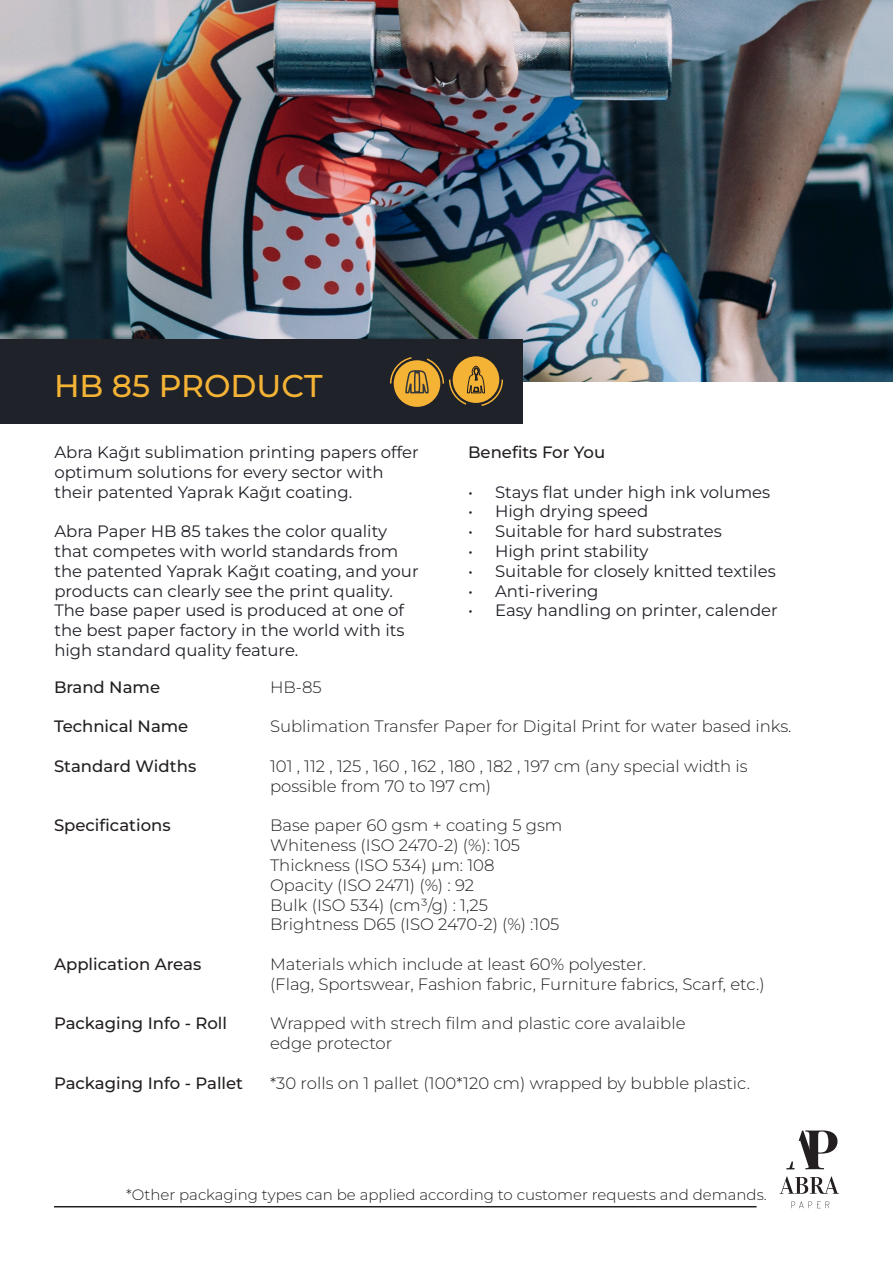
<style>
.page{position:relative;width:893px;height:1263px;background:#fff}
.page>*{position:absolute;margin:0;border:0;box-sizing:border-box;transform-origin:0 0}
.t1{font:500 31.5px "Montserrat";color:#f4b335}
.t2{font:16.5px/19.8px "Montserrat";color:#202229}
.t3{font:300 16.5px/19.8px "Montserrat";color:#231f20}
.t4{font:500 16.5px "Montserrat";color:#231f20}
.t5{font:300 15px "Montserrat";color:#231f20}
</style>
<div class="page">
<img style="left:1px;top:0;width:892px;height:382px">
<img style="left:0;top:0;width:1px;height:382px">
<div style="left:0;top:339px;width:523px;height:85px;background:#202229"></div>
<svg style="left:780px;top:1176px;width:59px;height:18px"></svg>
<svg style="left:791px;top:1201px;width:38px;height:7px"></svg>
<svg style="left:786px;top:1130px;width:51px;height:39px"></svg>
<hr style="left:54px;top:1206px;width:702px;height:1px;background:#231f20">
<svg style="left:390px;top:356px;width:113px;height:51px"></svg>
<p class="t1" style="left:54px;top:365px;width:270px">HB 85 PRODUCT</p>
<p class="t4" style="left:468px;top:441px;width:139px">Benefits For You</p>
<p class="t2" style="left:468px;top:481px;width:304px">• Stays flat under high ink volumes</p>
<p class="t2" style="left:468px;top:501px;width:182px">• High drying speed</p>
<p class="t2" style="left:468px;top:521px;width:255px">• Suitable for hard substrates</p>
<p class="t2" style="left:468px;top:541px;width:182px">• High print stability</p>
<p class="t2" style="left:468px;top:561px;width:309px">• Suitable for closely knitted textiles</p>
<p class="t2" style="left:468px;top:580px;width:132px">• Anti-rivering</p>
<p class="t2" style="left:468px;top:600px;width:311px">• Easy handling on printer, calender</p>
<p class="t2" style="left:54px;top:442px;width:366px">Abra Kağıt sublimation printing papers offer optimum solutions for every sector with their patented Yaprak Kağıt coating.</p>
<p class="t2" style="left:54px;top:521px;width:366px">Abra Paper HB 85 takes the color quality that competes with world standards from the patented Yaprak Kağıt coating, and your products can clearly see the print quality.<br>The base paper used is produced at one of the best paper factory in the world with its high standard quality feature.</p>
<p class="t4" style="left:54px;top:676px;width:108px">Brand Name</p>
<p class="t3" style="left:270px;top:676px;width:53px">HB-85</p>
<p class="t4" style="left:54px;top:715px;width:136px">Technical Name</p>
<p class="t3" style="left:270px;top:716px;width:523px">Sublimation Transfer Paper for Digital Print for water based inks.</p>
<p class="t4" style="left:54px;top:755px;width:144px">Standard Widths</p>
<p class="t3" style="left:270px;top:756px;width:479px">101 , 112 , 125 , 160 , 162 , 180 , 182 , 197 cm (any special width is possible from 70 to 197 cm)</p>
<p class="t4" style="left:54px;top:814px;width:118px">Specifications</p>
<p class="t3" style="left:270px;top:815px;width:294px">Base paper 60 gsm + coating 5 gsm</p>
<p class="t3" style="left:270px;top:835px;width:252px">Whiteness (ISO 2470-2) (%): 105</p>
<p class="t3" style="left:270px;top:855px;width:226px">Thickness (ISO 534) µm: 108</p>
<p class="t3" style="left:270px;top:874px;width:206px">Opacity (ISO 2471) (%) : 92</p>
<p class="t3" style="left:270px;top:894px;width:220px">Bulk (ISO 534) (cm³/g) : 1,25</p>
<p class="t3" style="left:270px;top:914px;width:291px">Brightness D65 (ISO 2470-2) (%) :105</p>
<p class="t4" style="left:54px;top:953px;width:149px">Application Areas</p>
<p class="t3" style="left:270px;top:954px;width:496px">Materials which include at least 60% polyester.<br>(Flag, Sportswear, Fashion fabric, Furniture fabrics, Scarf, etc.)</p>
<p class="t4" style="left:54px;top:1012px;width:175px">Packaging Info - Roll</p>
<p class="t3" style="left:270px;top:1013px;width:417px">Wrapped with strech film and plastic core avalaible edge protector</p>
<p class="t4" style="left:54px;top:1072px;width:191px">Packaging Info - Pallet</p>
<p class="t3" style="left:270px;top:1072px;width:482px">*30 rolls on 1 pallet (100*120 cm) wrapped by bubble plastic.</p>
<p class="t5" style="left:126px;top:1185px;width:642px">*Other packaging types can be applied according to customer requests and demands.</p>
</div>
